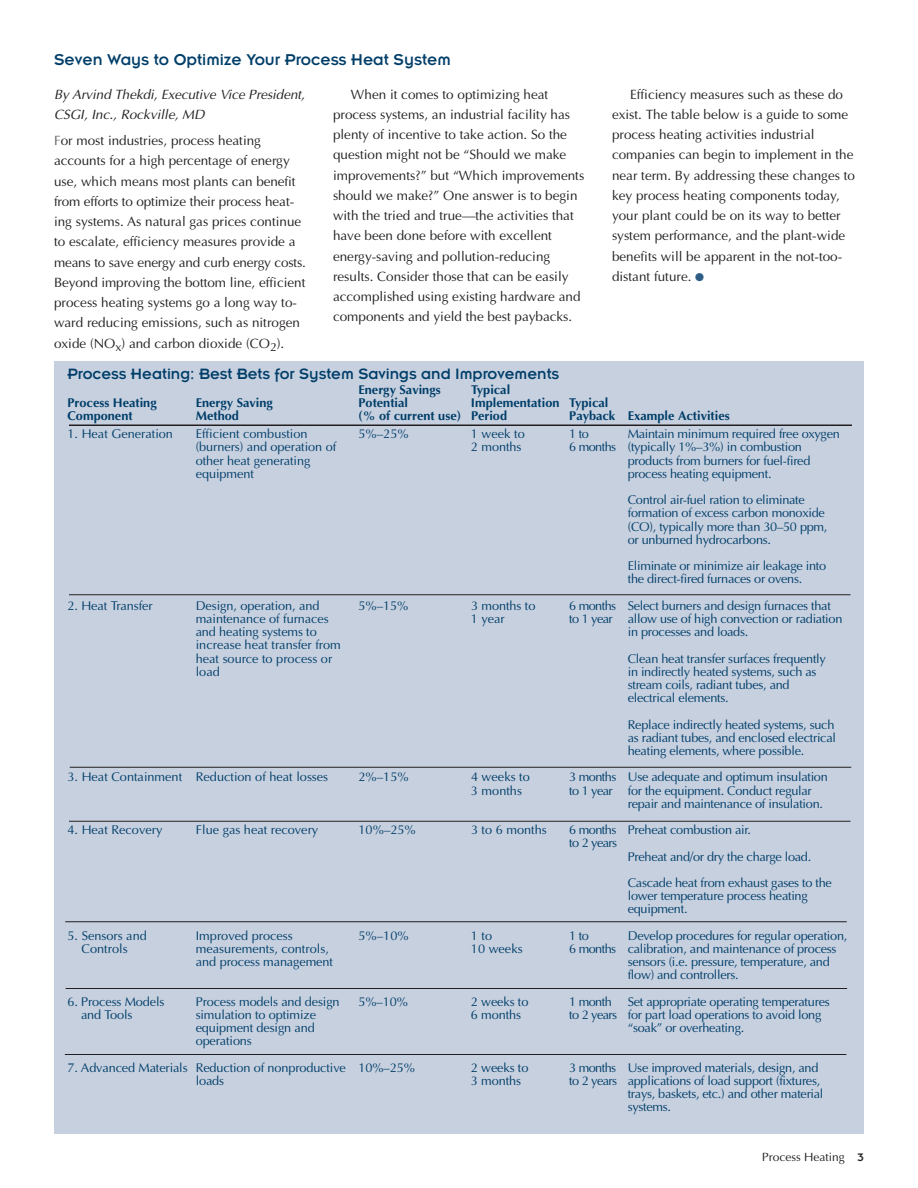
<style>
.page{position:relative;width:918px;height:1188px;background:#fff}
.page>*{position:absolute;margin:0;border:0;box-sizing:border-box;transform-origin:0 0}
.t1{font:17.25px "Insignia";color:#003e69}
.t2{font:16.5px "Insignia";color:#003e69}
.t3{font:13.5px/20.2px "Optima";color:#231f20}
.t4{font:italic 13.5px/20.2px "Optima";letter-spacing:-.005em;color:#231f20}
.t5{font:12.75px/13.2px "Optima";letter-spacing:-.02em;color:#003e69}
.t6{font:12.75px/13.2px "Optima";color:#003e69}
.t7{font:700 12.75px "Optima";color:#003e69}
.t8{font:12px "Optima";color:#231f20}
.s1{color:#636366}
.s2{color:#2d5c85}
.s3{font-family:"Insignia"}
</style>
<div class="page">
<div style="left:54px;top:362px;width:810px;height:772px;background:#c7d0df"></div>
<hr style="left:69px;top:424px;width:783px;height:2px;background:#231f20">
<hr style="left:69px;top:594px;width:781px;height:1px;background:#231f20">
<hr style="left:70px;top:767px;width:781px;height:1px;background:#231f20">
<hr style="left:69px;top:821px;width:781px;height:1px;background:#231f20">
<hr style="left:65px;top:921px;width:782px;height:1px;background:#231f20">
<hr style="left:66px;top:988px;width:781px;height:1px;background:#231f20">
<hr style="left:65px;top:1054px;width:781px;height:1px;background:#231f20">
<h1 class="t1" style="left:54px;top:54px;width:398px">Seven Ways to Optimize Your Process Heat System</h1>
<p class="t4" style="left:54px;top:84px;width:252px">By Arvind Thekdi, Executive Vice President,<br>CSGI, Inc., Rockville, MD</p>
<p class="t3" style="left:54px;top:130px;width:253px"><span class="s1">F</span>or most industries, process heating accounts for a high percentage of energy use, which means most plants can benefit from efforts to optimize their process heat&shy;ing systems. As natural gas prices continue to escalate, efficiency measures provide a means to save energy and curb energy costs.<br>Beyond improving the bottom line, efficient process heating systems go a long way to&shy;ward reducing emissions, such as nitrogen oxide (NO<sub>x</sub>) and carbon dioxide (CO<sub>2</sub>).</p>
<p class="t3" style="left:333px;top:84px;width:253px;text-indent:18px">When it comes to optimizing heat process systems, an industrial facility has plenty of incentive to take action. So the question might not be “Should we make improvements?” but “Which improvements should we make?” One answer is to begin with the tried and true—the activities that have been done before with excellent energy-saving and pollution-reducing results. Consider those that can be easily accomplished using existing hardware and components and yield the best paybacks.</p>
<p class="t3" style="left:612px;top:84px;width:245px;text-indent:18px">Efficiency measures such as these do exist. The table below is a guide to some process heating activities industrial companies can begin to implement in the near term. By addressing these changes to key process heating components today, your plant could be on its way to better system performance, and the plant-wide benefits will be apparent in the not-too&shy;distant future. <span class="s2">●</span></p>
<p class="t2" style="left:68px;top:369px;width:493px">Process Heating: Best Bets for System Savings and Improvements</p>
<p class="t7" style="left:358px;top:382px;width:84px">Energy Savings</p>
<p class="t7" style="left:471px;top:382px;width:41px">Typical</p>
<p class="t7" style="left:67px;top:395px;width:91px">Process Heating</p>
<p class="t7" style="left:196px;top:395px;width:79px">Energy Saving</p>
<p class="t7" style="left:358px;top:395px;width:51px">Potential</p>
<p class="t7" style="left:471px;top:395px;width:139px">Implementation Typical</p>
<p class="t7" style="left:67px;top:409px;width:67px">Component</p>
<p class="t7" style="left:196px;top:409px;width:45px">Method</p>
<p class="t7" style="left:358px;top:409px;width:150px">(% of current use) Period</p>
<p class="t7" style="left:569px;top:409px;width:162px">Payback Example Activities</p>
<p class="t6" style="left:67px;top:427px;width:107px">1. Heat Generation</p>
<p class="t6" style="left:196px;top:427px;width:113px">Efficient combustion</p>
<p class="t5" style="left:358px;top:427px;width:52px">5%–25%</p>
<p class="t5" style="left:471px;top:427px;width:55px">1 week to</p>
<p class="t5" style="left:569px;top:427px;width:21px">1 to</p>
<p class="t5" style="left:628px;top:427px;width:214px">Maintain minimum required free oxygen</p>
<p class="t5" style="left:196px;top:440px;width:142px">(burners) and operation of</p>
<p class="t5" style="left:471px;top:440px;width:52px">2 months</p>
<p class="t5" style="left:569px;top:440px;width:234px">6 months (typically 1%–3%) in combustion</p>
<p class="t5" style="left:196px;top:454px;width:116px">other heat generating</p>
<p class="t5" style="left:628px;top:454px;width:184px">products from burners for fuel-fired</p>
<p class="t5" style="left:196px;top:467px;width:60px">equipment</p>
<p class="t5" style="left:628px;top:460px;width:179px;line-height:26.4px">process heating equipment.<br>Control air-fuel ration to eliminate</p>
<p class="t5" style="left:628px;top:506px;width:201px">formation of excess carbon monoxide (CO), typically more than 30–50 ppm, or unburned hydrocarbons.</p>
<p class="t5" style="left:628px;top:559px;width:200px">Eliminate or minimize air leakage into the direct-fired furnaces or ovens.</p>
<p class="t5" style="left:67px;top:599px;width:87px">2. Heat Transfer</p>
<p class="t5" style="left:196px;top:599px;width:125px">Design, operation, and</p>
<p class="t5" style="left:358px;top:599px;width:51px">5%–15%</p>
<p class="t5" style="left:471px;top:599px;width:66px">3 months to</p>
<p class="t5" style="left:569px;top:599px;width:263px">6 months Select burners and design furnaces that</p>
<p class="t5" style="left:196px;top:612px;width:135px">maintenance of furnaces</p>
<p class="t5" style="left:471px;top:612px;width:35px">1 year</p>
<p class="t5" style="left:569px;top:612px;width:275px">to 1 year allow use of high convection or radiation</p>
<p class="t5" style="left:196px;top:625px;width:123px">and heating systems to</p>
<p class="t5" style="left:628px;top:625px;width:122px">in processes and loads.</p>
<p class="t6" style="left:196px;top:638px;width:147px">increase heat transfer from heat source to process or</p>
<p class="t5" style="left:628px;top:652px;width:200px">Clean heat transfer surfaces frequently</p>
<p class="t5" style="left:196px;top:665px;width:26px">load</p>
<p class="t5" style="left:628px;top:665px;width:190px">in indirectly heated systems, such as stream coils, radiant tubes, and electrical elements.</p>
<p class="t5" style="left:628px;top:718px;width:210px">Replace indirectly heated systems, such as radiant tubes, and enclosed electrical heating elements, where possible.</p>
<p class="t6" style="left:67px;top:770px;width:262px">3. Heat Containment Reduction of heat losses</p>
<p class="t5" style="left:359px;top:770px;width:52px">2%–15%</p>
<p class="t5" style="left:471px;top:770px;width:60px">4 weeks to</p>
<p class="t5" style="left:569px;top:770px;width:260px">3 months Use adequate and optimum insulation</p>
<p class="t5" style="left:471px;top:784px;width:53px">3 months</p>
<p class="t5" style="left:628px;top:784px;width:197px;text-indent:-58px">to 1 year for the equipment. Conduct regular repair and maintenance of insulation.</p>
<p class="t6" style="left:67px;top:823px;width:96px">4. Heat Recovery</p>
<p class="t6" style="left:196px;top:823px;width:124px">Flue gas heat recovery</p>
<p class="t5" style="left:359px;top:823px;width:59px">10%–25%</p>
<p class="t6" style="left:471px;top:823px;width:77px">3 to 6 months</p>
<p class="t5" style="left:569px;top:823px;width:183px">6 months Preheat combustion air.</p>
<p class="t5" style="left:569px;top:836px;width:50px">to 2 years</p>
<p class="t5" style="left:628px;top:850px;width:185px">Preheat and/or dry the charge load.</p>
<p class="t5" style="left:628px;top:876px;width:206px">Cascade heat from exhaust gases to the lower temperature process heating equipment.</p>
<p class="t6" style="left:67px;top:929px;width:81px">5. Sensors and</p>
<p class="t6" style="left:196px;top:929px;width:99px">Improved process</p>
<p class="t5" style="left:358px;top:929px;width:52px">5%–10%</p>
<p class="t5" style="left:471px;top:929px;width:23px">1 to</p>
<p class="t5" style="left:569px;top:929px;width:21px">1 to</p>
<p class="t5" style="left:628px;top:929px;width:221px">Develop procedures for regular operation,</p>
<p class="t6" style="left:82px;top:942px;width:48px">Controls</p>
<p class="t6" style="left:196px;top:942px;width:135px">measurements, controls,</p>
<p class="t5" style="left:471px;top:942px;width:53px">10 weeks</p>
<p class="t5" style="left:569px;top:942px;width:269px">6 months calibration, and maintenance of process</p>
<p class="t5" style="left:196px;top:955px;width:139px">and process management</p>
<p class="t5" style="left:628px;top:955px;width:204px">sensors (i.e. pressure, temperature, and flow) and controllers.</p>
<p class="t5" style="left:67px;top:995px;width:98px">6. Process Models</p>
<p class="t5" style="left:196px;top:995px;width:145px">Process models and design</p>
<p class="t5" style="left:358px;top:995px;width:51px">5%–10%</p>
<p class="t5" style="left:471px;top:995px;width:59px">2 weeks to</p>
<p class="t5" style="left:569px;top:995px;width:262px">1 month Set appropriate operating temperatures</p>
<p class="t5" style="left:81px;top:1008px;width:53px">and Tools</p>
<p class="t5" style="left:196px;top:1008px;width:122px">simulation to optimize</p>
<p class="t5" style="left:471px;top:1008px;width:52px">6 months</p>
<p class="t5" style="left:569px;top:1008px;width:254px">to 2 years for part load operations to avoid long</p>
<p class="t5" style="left:196px;top:1021px;width:121px">equipment design and</p>
<p class="t5" style="left:628px;top:1021px;width:118px">“soak” or overheating.</p>
<p class="t5" style="left:196px;top:1034px;width:58px">operations</p>
<p class="t5" style="left:67px;top:1061px;width:349px">7. Advanced Materials Reduction of nonproductive 10%–25%</p>
<p class="t5" style="left:471px;top:1061px;width:59px">2 weeks to</p>
<p class="t5" style="left:569px;top:1061px;width:251px">3 months Use improved materials, design, and</p>
<p class="t5" style="left:196px;top:1074px;width:30px">loads</p>
<p class="t5" style="left:471px;top:1074px;width:52px">3 months</p>
<p class="t5" style="left:628px;top:1074px;width:197px;text-indent:-59px">to 2 years applications of load support (fixtures, trays, baskets, etc.) and other material systems.</p>
<p class="t8" style="left:762px;top:1150px;width:103px">Process Heating <span class="s3">3</span></p>
</div>
